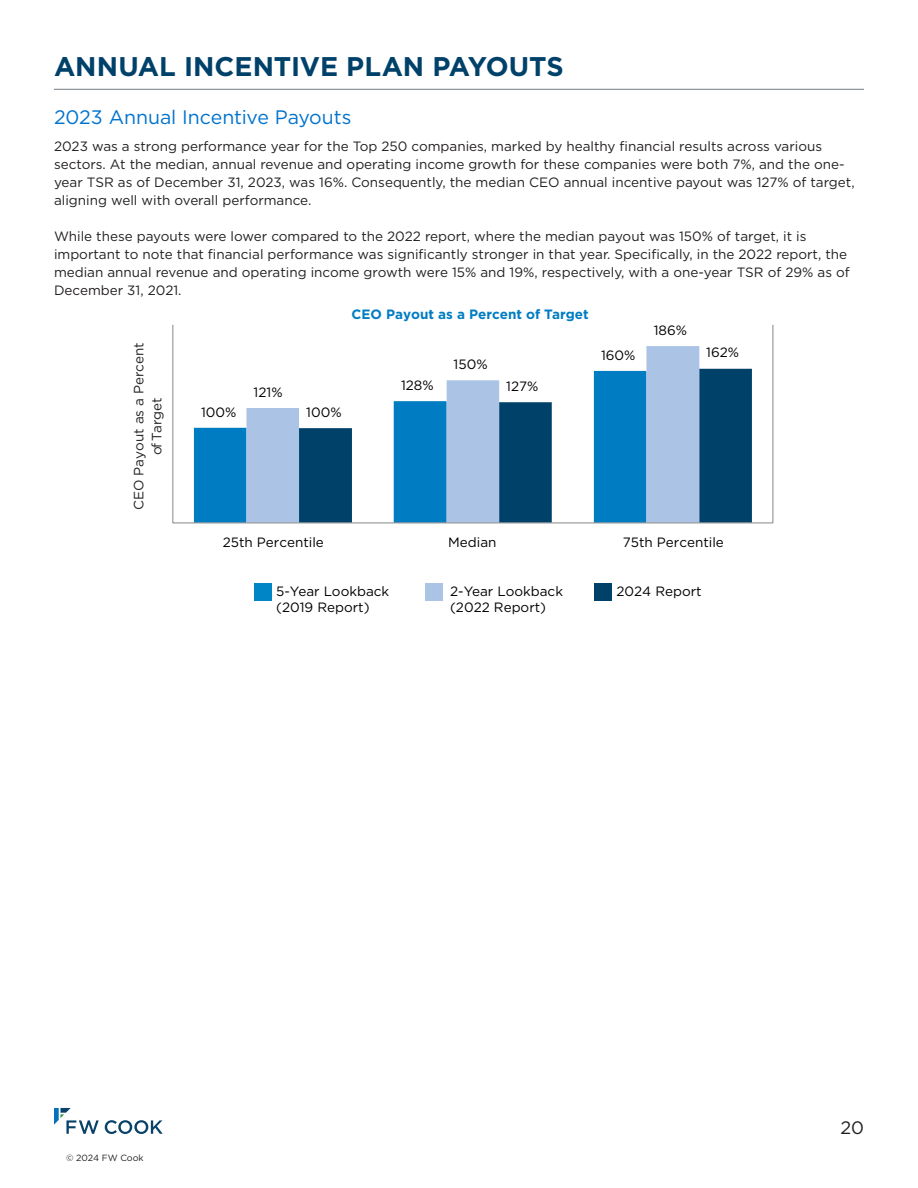
<style>
.page{position:relative;width:918px;height:1188px;background:#fff}
.page>*{position:absolute;margin:0;border:0;box-sizing:border-box;transform-origin:0 0}
.t1{font:700 27px "Gotham";letter-spacing:-.005em;color:#00416a}
.t2{font:19.5px "Gotham";letter-spacing:-.005em;color:#0073ce}
.t3{font:18px "Gotham";color:#231f20}
.Body_Copy{font:13.5px/18px "Gotham";color:#231f20}
.t4{font:13.5px/16.2px "Gotham";color:#000}
.t5{font:700 13.5px "Gotham";color:#007cc2}
.t6{font:9px "Gotham";color:#231f20}
</style>
<div class="page">
<svg style="left:105px;top:1120px;width:58px;height:14px"></svg>
<svg style="left:54px;top:1108px;width:45px;height:26px"></svg>
<hr style="left:54px;top:89px;width:810px;height:1px;background:#737c82">
<div style="left:194px;top:427px;width:52px;height:94px;background:#007cc2"></div>
<svg style="left:246px;top:346px;width:453px;height:175px"></svg>
<svg style="left:299px;top:369px;width:453px;height:152px"></svg>
<div style="left:172px;top:324px;width:601px;height:199px;border:1px solid #939598"></div>
<div style="left:254px;top:583px;width:18px;height:17px;background:#0086c7"></div>
<div style="left:425px;top:583px;width:17px;height:17px;background:#abc4e5"></div>
<div style="left:594px;top:583px;width:17px;height:17px;background:#00416a"></div>
<h1 class="t1" style="left:54px;top:48px;width:511px">ANNUAL INCENTIVE PLAN PAYOUTS</h1>
<h2 class="t2" style="left:54px;top:104px;width:299px">2023 Annual Incentive Payouts</h2>
<p class="Body_Copy" style="left:54px;top:137px;width:802px">2023 was a strong performance year for the Top 250 companies, marked by healthy financial results across various sectors. At the median, annual revenue and operating income growth for these companies were both 7%, and the one&shy;year TSR as of December 31, 2023, was 16%. Consequently, the median CEO annual incentive payout was 127% of target, aligning well with overall performance.</p>
<p class="Body_Copy" style="left:54px;top:227px;width:797px">While these payouts were lower compared to the 2022 report, where the median payout was 150% of target, it is important to note that financial performance was significantly stronger in that year. Specifically, in the 2022 report, the median annual revenue and operating income growth were 15% and 19%, respectively, with a one-year TSR of 29% as of December 31, 2021.</p>
<p class="Body_Copy" style="left:129px;top:510px;width:170px;text-align:center;rotate:-90deg">CEO Payout as a Percent of Target</p>
<p class="t4" style="left:201px;top:403px;width:37px">100%</p>
<p class="t4" style="left:254px;top:384px;width:31px">121%</p>
<p class="t5" style="left:352px;top:306px;width:239px">CEO Payout as a Percent of Target</p>
<p class="t4" style="left:306px;top:404px;width:37px">100%</p>
<p class="t4" style="left:401px;top:377px;width:34px">128%</p>
<p class="t4" style="left:454px;top:356px;width:36px">150%</p>
<p class="t4" style="left:506px;top:378px;width:34px">127%</p>
<p class="t4" style="left:601px;top:346px;width:36px">160%</p>
<p class="t4" style="left:654px;top:322px;width:35px">186%</p>
<p class="t4" style="left:706px;top:344px;width:34px">162%</p>
<p class="t4" style="left:223px;top:534px;width:103px">25th Percentile</p>
<p class="t4" style="left:448px;top:534px;width:50px">Median</p>
<p class="t4" style="left:623px;top:534px;width:103px">75th Percentile</p>
<p class="t4" style="left:276px;top:583px;width:115px">5-Year Lookback (2019 Report)</p>
<p class="t4" style="left:450px;top:583px;width:114px">2-Year Lookback (2022 Report)</p>
<p class="t4" style="left:616px;top:583px;width:87px">2024 Report</p>
<p class="t6" style="left:66px;top:1152px;width:79px">© 2024 FW Cook</p>
<h3 class="t3" style="left:840px;top:1116px;width:25px">20</h3>
</div>
